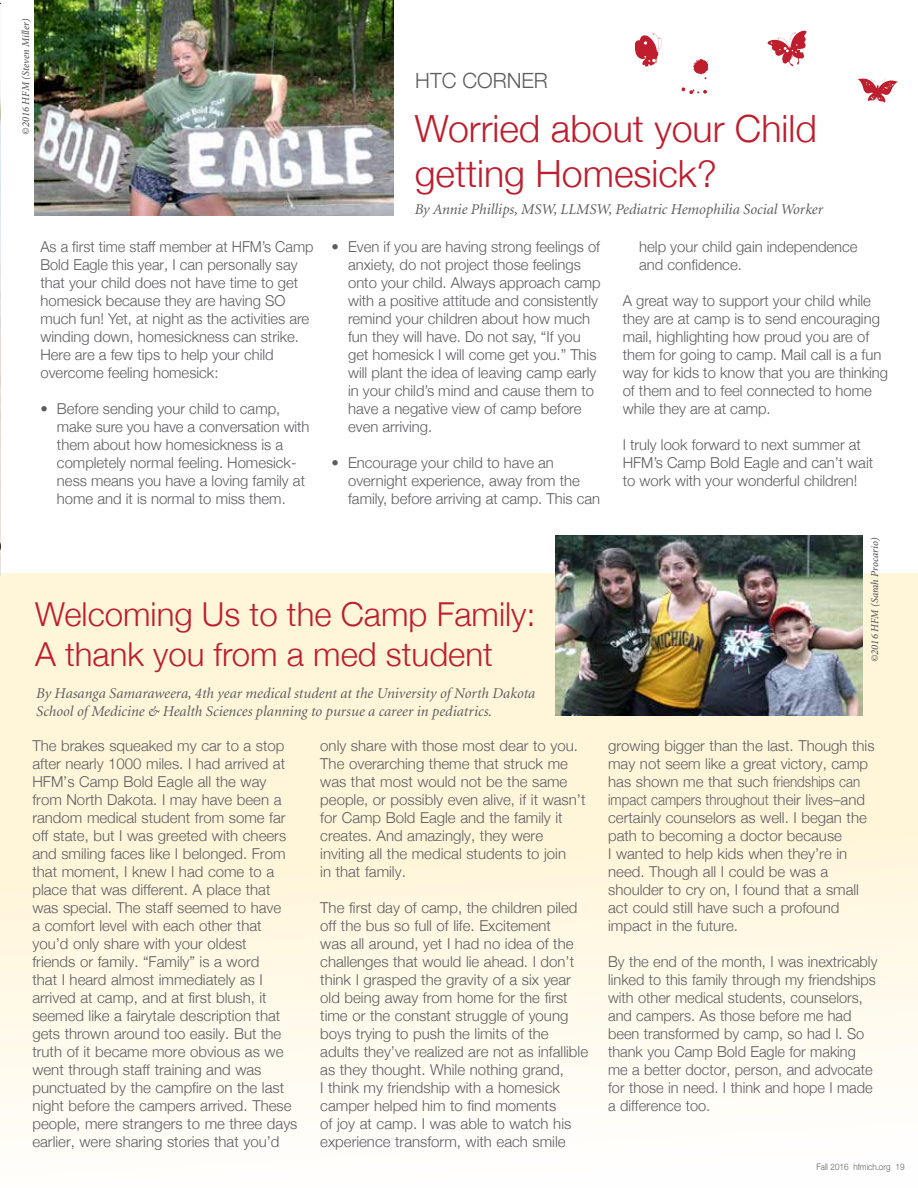
<style>
.page{position:relative;width:918px;height:1188px;background:#fff}
.page>*{position:absolute;margin:0;border:0;box-sizing:border-box;transform-origin:0 0}
.t1{font:300 37.5px/45px "Helvetica Neue";color:#be1e2d}
.t2{font:300 33px/39.6px "Helvetica Neue";color:#be1e2d}
.t3{font:300 21px "Helvetica Neue";color:#5d5d60}
.t4{font:300 15px/18px "Helvetica Neue";color:#5d5d60}
.t5{font:italic 15px/18px "Minion";color:#5d5d60}
.t6{font:italic 500 10.5px "Minion Pro";letter-spacing:-.005em;color:#565659}
.t7{font:300 9px "Helvetica Neue";color:#5d5d60;scale:.9 1}
</style>
<div class="page">
<div style="left:1px;top:573px;width:917px;height:615px;background:linear-gradient(to bottom,#fef3d1,#fffdf7)"></div>
<img style="left:0;top:5px;width:1px;height:571px">
<img style="left:35px;top:0;width:358px;height:216px">
<img style="left:555px;top:536px;width:308px;height:179px">
<svg style="left:635px;top:33px;width:27px;height:34px"></svg>
<svg style="left:767px;top:31px;width:39px;height:35px"></svg>
<svg style="left:858px;top:78px;width:40px;height:25px"></svg>
<svg style="left:681px;top:87px;width:26px;height:7px"></svg>
<svg style="left:693px;top:59px;width:16px;height:20px"></svg>
<p class="t6" style="left:19px;top:135px;width:118px;rotate:-90deg">©2016 HFM (Steven Miller)</p>
<p class="t4" style="left:40px;top:237px;width:275px">As a first time staff member at HFM’s Camp Bold Eagle this year, I can personally say that your child does not have time to get homesick because they are having SO much fun! Yet, at night as the activities are winding down, homesickness can strike.<br>Here are a few tips to help your child overcome feeling homesick:</p>
<p class="t4" style="left:57px;top:399px;width:254px;text-indent:-16px">• Before sending your child to camp, make sure you have a conversation with them about how homesickness is a completely normal feeling. Homesick&shy;ness means you have a loving family at home and it is normal to miss them.</p>
<h3 class="t3" style="left:415px;top:63px;width:92px">HTC Corner</h3>
<h1 class="t1" style="left:415px;top:104px;width:404px">Worried about your Child getting Homesick?</h1>
<p class="t5" style="left:415px;top:201px;width:410px">By Annie Phillips, MSW, LLMSW, Pediatric Hemophilia Social Worker</p>
<p class="t4" style="left:348px;top:237px;width:254px;text-indent:-16px">• Even if you are having strong feelings of anxiety, do not project those feelings onto your child. Always approach camp with a positive attitude and consistently remind your children about how much fun they will have. Do not say, “If you get homesick I will come get you.” This will plant the idea of leaving camp early in your child’s mind and cause them to have a negative view of camp before even arriving.</p>
<p class="t4" style="left:348px;top:453px;width:253px;text-indent:-16px">• Encourage your child to have an overnight experience, away from the family, before arriving at camp. This can</p>
<p class="t4" style="left:639px;top:237px;width:220px">help your child gain independence and confidence.</p>
<p class="t4" style="left:623px;top:291px;width:267px">A great way to support your child while they are at camp is to send encouraging mail, highlighting how proud you are of them for going to camp. Mail call is a fun way for kids to know that you are thinking of them and to feel connected to home while they are at camp.</p>
<p class="t4" style="left:623px;top:435px;width:252px">I truly look forward to next summer at<br>HFM’s Camp Bold Eagle and can’t wait to work with your wonderful children!</p>
<h2 class="t2" style="left:35px;top:592px;width:502px">Welcoming Us to the Camp Family:<br>A thank you from a med student</h2>
<p class="t5" style="left:36px;top:685px;width:501px">By Hasanga Samaraweera, 4th year medical student at the University of North Dakota<br>School of Medicine &amp; Health Sciences planning to pursue a career in pediatrics.</p>
<p class="t4" style="left:32px;top:736px;width:267px">The brakes squeaked my car to a stop after nearly 1000 miles. I had arrived at HFM’s Camp Bold Eagle all the way from North Dakota. I may have been a random medical student from some far off state, but I was greeted with cheers and smiling faces like I belonged. From that moment, I knew I had come to a place that was different. A place that was special. The staff seemed to have<br>a comfort level with each other that you’d only share with your oldest<br>friends or family. “Family” is a word<br>that I heard almost immediately as I arrived at camp, and at first blush, it seemed like a fairytale description that gets thrown around too easily. But the truth of it became more obvious as we went through staff training and was punctuated by the campfire on the last night before the campers arrived. These people, mere strangers to me three days earlier, were sharing stories that you’d</p>
<p class="t4" style="left:320px;top:736px;width:267px">only share with those most dear to you.<br>The overarching theme that struck me was that most would not be the same people, or possibly even alive, if it wasn’t for Camp Bold Eagle and the family it creates. And amazingly, they were inviting all the medical students to join<br>in that family.</p>
<p class="t4" style="left:320px;top:898px;width:269px">The first day of camp, the children piled off the bus so full of life. Excitement<br>was all around, yet I had no idea of the challenges that would lie ahead. I don’t think I grasped the gravity of a six year old being away from home for the first time or the constant struggle of young boys trying to push the limits of the adults they’ve realized are not as infallible as they thought. While nothing grand,<br>I think my friendship with a homesick camper helped him to find moments<br>of joy at camp. I was able to watch his experience transform, with each smile</p>
<p class="t6" style="left:868px;top:662px;width:126px;rotate:-90deg">©2016 HFM (Sarah Procario)</p>
<p class="t4" style="left:608px;top:736px;width:268px">growing bigger than the last. Though this may not seem like a great victory, camp has shown me that such friendships can impact campers throughout their lives–and certainly counselors as well. I began the path to becoming a doctor because<br>I wanted to help kids when they’re in need. Though all I could be was a shoulder to cry on, I found that a small act could still have such a profound impact in the future.</p>
<p class="t4" style="left:608px;top:952px;width:271px">By the end of the month, I was inextricably linked to this family through my friendships with other medical students, counselors, and campers. As those before me had been transformed by camp, so had I. So thank you Camp Bold Eagle for making me a better doctor, person, and advocate for those in need. I think and hope I made a difference too.</p>
<p class="t7" style="left:816px;top:1159px;width:99px">Fall 2016 hfmich.org 19</p>
</div>
